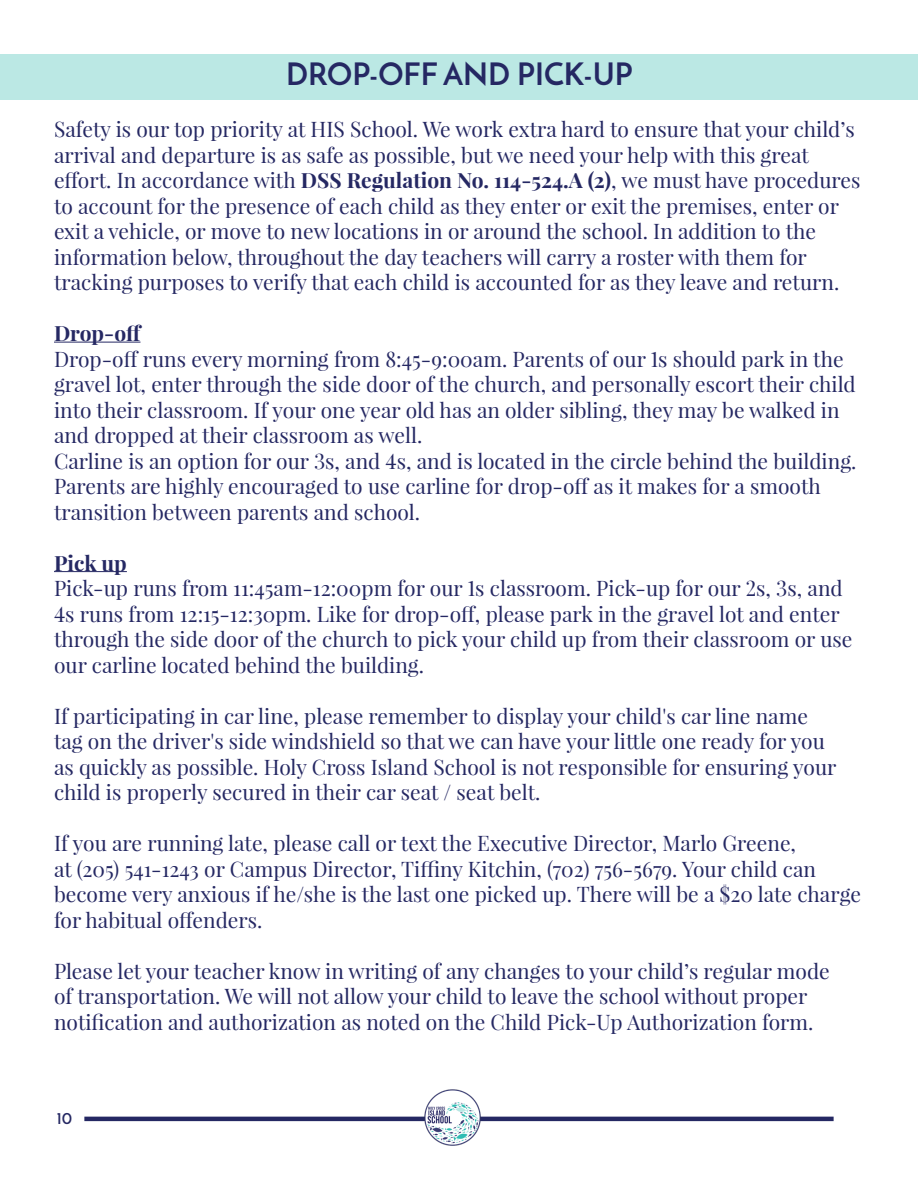
<style>
.page{position:relative;width:918px;height:1188px;background:#fff}
.page>*{position:absolute;margin:0;border:0;box-sizing:border-box;transform-origin:0 0}
.t1{font:700 30.75px "Josefin Sans";color:#252863}
.Normal_Text{font:21px/25.5px "Playfair Display";color:#252863}
.Paragraph_Head{font:700 21px "Playfair Display";color:#252863}
.t2{font:700 16.5px "Josefin Sans";color:#252863}
.s1{font-weight:700}
</style>
<div class="page">
<hr style="left:84px;top:1117px;width:750px;height:4px;background:#252863">
<img style="left:422px;top:1089px;width:60px;height:57px">
<div style="left:0;top:54px;width:918px;height:45px;background:#bbe8e4"></div>
<hr style="left:54px;top:342px;width:86px;height:1px;background:#252863">
<hr style="left:54px;top:571px;width:73px;height:1px;background:#252863">
<p class="t1" style="left:286px;top:55px;width:348px">DROP-OFF AND PICK-UP</p>
<p class="Normal_Text" style="left:54px;top:116px;width:808px">Safety is our top priority at HIS School. We work extra hard to ensure that your child’s arrival and departure is as safe as possible, but we need your help with this great effort. In accordance with <span class="s1">DSS Regulation No. 114-524.A (2)</span>, we must have procedures to account for the presence of each child as they enter or exit the premises, enter or exit a vehicle, or move to new locations in or around the school. In addition to the information below, throughout the day teachers will carry a roster with them for tracking purposes to verify that each child is accounted for as they leave and return.</p>
<p class="Paragraph_Head" style="left:54px;top:320px;width:90px">Drop-off</p>
<p class="Normal_Text" style="left:54px;top:346px;width:803px">Drop-off runs every morning from 8:45-9:00am. Parents of our 1s should park in the gravel lot, enter through the side door of the church, and personally escort their child into their classroom. If your one year old has an older sibling, they may be walked in and dropped at their classroom as well.</p>
<p class="Normal_Text" style="left:54px;top:448px;width:804px">Carline is an option for our 3s, and 4s, and is located in the circle behind the building.<br>Parents are highly encouraged to use carline for drop-off as it makes for a smooth transition between parents and school.</p>
<p class="Paragraph_Head" style="left:54px;top:549px;width:74px">Pick up</p>
<p class="Normal_Text" style="left:54px;top:575px;width:800px">Pick-up runs from 11:45am-12:00pm for our 1s classroom. Pick-up for our 2s, 3s, and 4s runs from 12:15-12:30pm. Like for drop-off, please park in the gravel lot and enter through the side door of the church to pick your child up from their classroom or use our carline located behind the building.</p>
<p class="Normal_Text" style="left:54px;top:703px;width:784px">If participating in car line, please remember to display your child's car line name tag on the driver's side windshield so that we can have your little one ready for you as quickly as possible. Holy Cross Island School is not responsible for ensuring your child is properly secured in their car seat / seat belt.</p>
<p class="Normal_Text" style="left:54px;top:830px;width:809px">If you are running late, please call or text the Executive Director, Marlo Greene,<br>at (205) 541-1243 or Campus Director, Tiffiny Kitchin, (702) 756-5679. Your child can become very anxious if he/she is the last one picked up. There will be a $20 late charge for habitual offenders.</p>
<p class="Normal_Text" style="left:54px;top:958px;width:777px">Please let your teacher know in writing of any changes to your child’s regular mode of transportation. We will not allow your child to leave the school without proper notification and authorization as noted on the Child Pick-Up Authorization form.</p>
<p class="t2" style="left:57px;top:1108px;width:17px">10</p>
</div>
